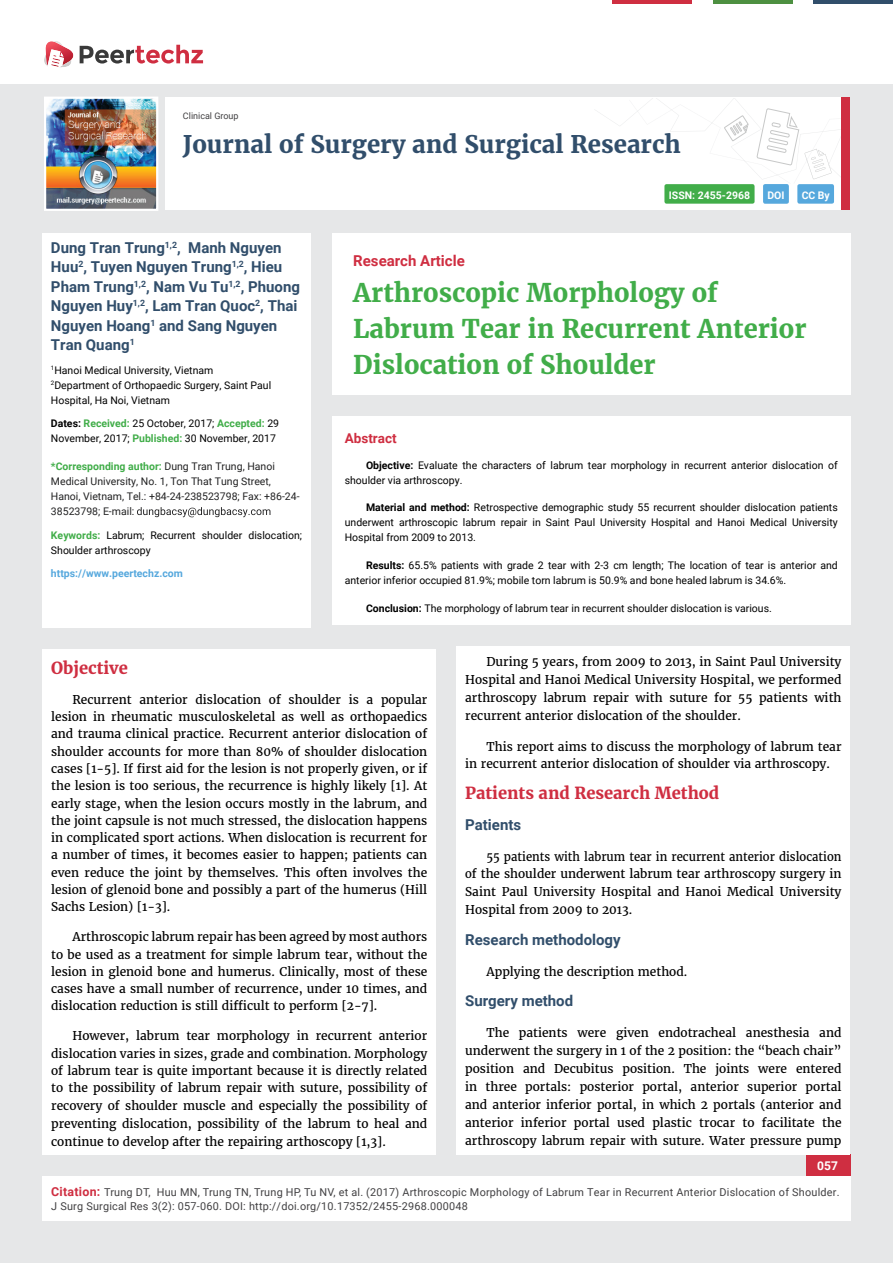
<style>
.page{position:relative;width:893px;height:1263px;background:#e6e7e8}
.page>*{position:absolute;margin:0;border:0;box-sizing:border-box;transform-origin:0 0}
.t1{font:700 25.5px/36px "Merriweather";color:#41ad49}
.t2{font:700 24px "Merriweather";color:#314e6b}
.t3{font:700 16.5px "Merriweather";color:#cf2e41}
.t4{font:700 15px/19.5px "Roboto";color:#314e6b}
.t5{font:700 15px "Roboto";color:#cf2e41}
.t6{font:700 13.5px "Roboto";color:#cf2e41}
.t7{font:12px/17.2px "Merriweather";color:#000;text-align:justify}
.t8{font:12px/18px "Merriweather";color:#000;text-align:justify;scale:.95 1}
.t9{font:700 12px "Roboto";color:#fff}
.t10{font:10.8px/14px "Roboto";letter-spacing:.02em;color:#414042}
.t11{font:10.5px/15px "Roboto";color:#000}
.t12{font:10.5px/15px "Roboto";color:#222223}
.t13{font:700 10.5px "Roboto";color:#56a8dd}
.t14{font:700 10.5px "Roboto";color:#fff}
.t15{font:9px "Roboto";color:#414042}
.s1{font-weight:700}
.s2{font-weight:700;color:#41ad49}
.s3{font-weight:700;font-size:12.45px;color:#cf2e41}
</style>
<div class="page">
<div style="left:165px;top:98px;width:684px;height:112px;background:#fff"></div>
<svg style="left:597px;top:99px;width:244px;height:81px"></svg>
<div style="left:841px;top:98px;width:8px;height:112px;background:#cf2e41"></div>
<img style="left:47px;top:100px;width:108px;height:108px">
<div style="left:44px;top:97px;width:114px;height:114px;border:2px solid #fff"></div>
<div style="left:0;top:0;width:893px;height:83px;background:#fff"></div>
<svg style="left:44px;top:41px;width:159px;height:27px"></svg>
<div style="left:664px;top:184px;width:90px;height:20px;background:#41ad49;border-radius:2px"></div>
<div style="left:763px;top:184px;width:26px;height:20px;background:#56a8dd;border-radius:2px"></div>
<div style="left:797px;top:184px;width:37px;height:20px;background:#56a8dd;border-radius:2px"></div>
<hr style="left:713px;top:0;width:79px;height:3px;background:#4d9041">
<hr style="left:612px;top:0;width:80px;height:3px;background:#cf2e41">
<hr style="left:813px;top:0;width:80px;height:3px;background:#314e6b">
<div style="left:806px;top:1154px;width:44px;height:52px;background:#cf2e41"></div>
<div style="left:42px;top:1176px;width:809px;height:44px;background:#fff"></div>
<div style="left:332px;top:416px;width:518px;height:209px;background:#fff"></div>
<div style="left:332px;top:233px;width:518px;height:162px;background:#fff"></div>
<div style="left:42px;top:233px;width:269px;height:395px;background:#fff"></div>
<svg style="left:137px;top:507px;width:133px;height:10px"></svg>
<div style="left:43px;top:649px;width:393px;height:505px;background:#fff"></div>
<div style="left:457px;top:646px;width:393px;height:508px;background:#fff"></div>
<p class="t15" style="left:183px;top:111px;width:57px">Clinical Group</p>
<h2 class="t2" style="left:183px;top:129px;width:499px">Journal of Surgery and Surgical Research</h2>
<p class="t14" style="left:669px;top:189px;width:83px">ISSN: 2455-2968</p>
<p class="t14" style="left:767px;top:189px;width:19px">DOI</p>
<p class="t14" style="left:802px;top:189px;width:29px">CC By</p>
<p class="t4" style="left:51px;top:238px;width:250px">Dung Tran Trung<sup>1,2</sup>, Manh Nguyen<br>Huu<sup>2</sup>, Tuyen Nguyen Trung<sup>1,2</sup>, Hieu<br>Pham Trung<sup>1,2</sup>, Nam Vu Tu<sup>1,2</sup>, Phuong<br>Nguyen Huy<sup>1,2</sup>, Lam Tran Quoc<sup>2</sup>, Thai<br>Nguyen Hoang<sup>1</sup> and Sang Nguyen<br>Tran Quang<sup>1</sup></p>
<p class="t11" style="left:51px;top:363px;width:222px"><sup>1</sup>Hanoi Medical University, Vietnam<br><sup>2</sup>Department of Orthopaedic Surgery, Saint Paul<br>Hospital, Ha Noi, Vietnam</p>
<p class="t11" style="left:51px;top:416px;width:230px"><span class="s1">Dates:</span> <span class="s2">Received:</span> 25 October, 2017; <span class="s2">Accepted:</span> 29<br>November, 2017; <span class="s2">Published:</span> 30 November, 2017</p>
<p class="t12" style="left:51px;top:459px;width:250px"><span class="s2">*Corresponding author:</span> Dung Tran Trung, Hanoi Medical University, No. 1, Ton That Tung Street, Hanoi, Vietnam, Tel.: +84-24-238523798; Fax: +86-24- 38523798; E-mail:</p>
<p class="t11" style="left:51px;top:527px;width:253px"><span class="s2">Keywords:</span> Labrum; Recurrent shoulder dislocation;<br>Shoulder arthroscopy</p>
<p class="t13" style="left:51px;top:567px;width:133px">https://www.peertechz.com</p>
<p class="t5" style="left:353px;top:252px;width:113px">Research Article</p>
<h1 class="t1" style="left:353px;top:274px;width:455px">Arthroscopic Morphology of<br>Labrum Tear in Recurrent Anterior<br>Dislocation of Shoulder</h1>
<p class="t6" style="left:345px;top:430px;width:53px">Abstract</p>
<p class="t11" style="left:345px;top:457px;width:494px;text-indent:21px"><span class="s1">Objective:</span> Evaluate the characters of labrum tear morphology in recurrent anterior dislocation of shoulder via arthroscopy.</p>
<p class="t11" style="left:345px;top:500px;width:494px;text-align:justify;text-indent:21px"><span class="s1">Material and method:</span> Retrospective demographic study 55 recurrent shoulder dislocation patients underwent arthroscopic labrum repair in Saint Paul University Hospital and Hanoi Medical University Hospital from 2009 to 2013.</p>
<p class="t11" style="left:345px;top:558px;width:495px;text-indent:21px"><span class="s1">Results:</span> 65.5% patients with grade 2 tear with 2-3 cm length; The location of tear is anterior and anterior inferior occupied 81.9%; mobile torn labrum is 50.9% and bone healed labrum is 34.6%.</p>
<p class="t11" style="left:366px;top:601px;width:407px"><span class="s1">Conclusion:</span> The morphology of labrum tear in recurrent shoulder dislocation is various.</p>
<h3 class="t3" style="left:51px;top:658px;width:78px">Objective</h3>
<p class="t7" style="left:51px;top:691px;width:378px;text-indent:21px">Recurrent anterior dislocation of shoulder is a popular lesion in rheumatic musculoskeletal as well as orthopaedics and trauma clinical practice. Recurrent anterior dislocation of shoulder accounts for more than 80% of shoulder dislocation cases [1-5]. If first aid for the lesion is not properly given, or if the lesion is too serious, the recurrence is highly likely [1]. At early stage, when the lesion occurs mostly in the labrum, and the joint capsule is not much stressed, the dislocation happens in complicated sport actions. When dislocation is recurrent for a number of times, it becomes easier to happen; patients can even reduce the joint by themselves. This often involves the lesion of glenoid bone and possibly a part of the humerus (Hill Sachs Lesion) [1-3].</p>
<p class="t7" style="left:51px;top:928px;width:378px;text-indent:21px">Arthroscopic labrum repair has been agreed by most authors to be used as a treatment for simple labrum tear, without the lesion in glenoid bone and humerus. Clinically, most of these cases have a small number of recurrence, under 10 times, and dislocation reduction is still difficult to perform [2-7].</p>
<p class="t7" style="left:51px;top:1027px;width:378px;text-indent:21px">However, labrum tear morphology in recurrent anterior dislocation varies in sizes, grade and combination. Morphology of labrum tear is quite important because it is directly related to the possibility of labrum repair with suture, possibility of recovery of shoulder muscle and especially the possibility of preventing dislocation, possibility of the labrum to heal and continue to develop after the repairing arthoscopy [1,3].</p>
<p class="t7" style="left:465px;top:653px;width:378px;line-height:17.9px;text-indent:21px">During 5 years, from 2009 to 2013, in Saint Paul University Hospital and Hanoi Medical University Hospital, we performed arthroscopy labrum repair with suture for 55 patients with recurrent anterior dislocation of the shoulder.</p>
<p class="t7" style="left:465px;top:737px;width:378px;line-height:17.9px;text-indent:21px">This report aims to discuss the morphology of labrum tear in recurrent anterior dislocation of shoulder via arthroscopy.</p>
<h3 class="t3" style="left:465px;top:783px;width:256px">Patients and Research Method</h3>
<p class="t4" style="left:465px;top:815px;width:58px">Patients</p>
<p class="t8" style="left:465px;top:847px;width:398px;text-indent:21px">55 patients with labrum tear in recurrent anterior dislocation of the shoulder underwent labrum tear arthroscopy surgery in Saint Paul University Hospital and Hanoi Medical University Hospital from 2009 to 2013.</p>
<p class="t4" style="left:465px;top:930px;width:157px">Research methodology</p>
<p class="t7" style="left:486px;top:963px;width:202px">Applying the description method.</p>
<p class="t4" style="left:465px;top:991px;width:110px">Surgery method</p>
<p class="t7" style="left:465px;top:1024px;width:378px;line-height:18px;text-indent:21px">The patients were given endotracheal anesthesia and underwent the surgery in 1 of the 2 position: the “beach chair” position and Decubitus position. The joints were entered in three portals: posterior portal, anterior superior portal and anterior inferior portal, in which 2 portals (anterior and anterior inferior portal used plastic trocar to facilitate the arthroscopy labrum repair with suture. Water pressure pump</p>
<p class="t9" style="left:817px;top:1159px;width:22px">057</p>
<p class="t10" style="left:51px;top:1185px;width:790px"><span class="s3">Citation:</span> Trung DT, Huu MN, Trung TN, Trung HP, Tu NV, et al. (2017) Arthroscopic Morphology of Labrum Tear in Recurrent Anterior Dislocation of Shoulder.<br>J Surg Surgical Res 3(2): 057-060. DOI: http://doi.org/10.17352/2455-2968.000048</p>
</div>
